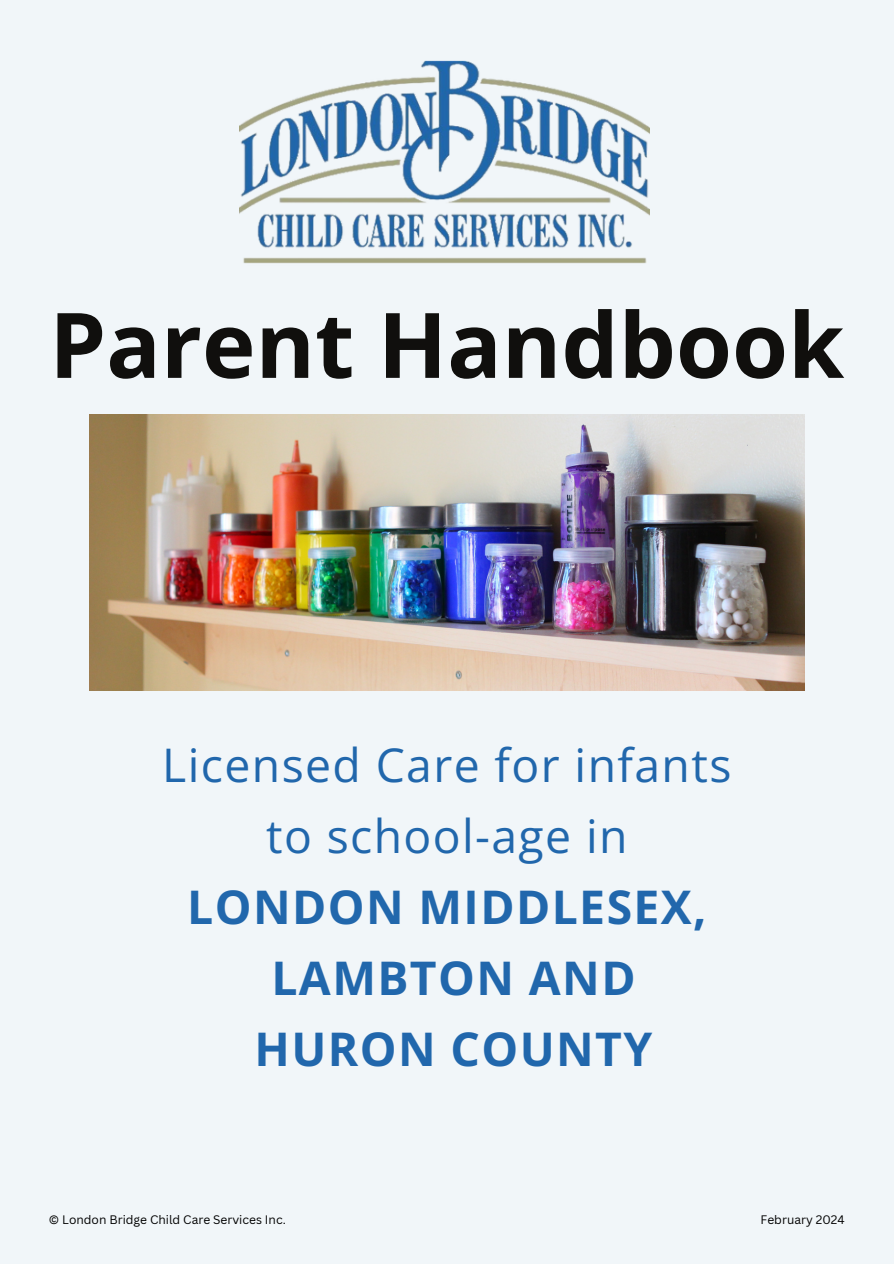
<style>
.page{position:relative;width:894px;height:1264px;background:#fff}
.page>*{position:absolute;margin:0;border:0;box-sizing:border-box;transform-origin:0 0}
.t1{font:700 90.45px "Open Sans";color:#100f0d}
.t2{font:700 46.35px/70.8px "Open Sans";letter-spacing:.03em;color:#2167ac;text-align:center}
.t3{font:12px "Canva Sans";color:#000}
.s1{font-weight:400}
</style>
<div class="page">
<div style="left:0;top:0;width:893px;height:1263px;background:#f1f6f9"></div>
<img style="left:239px;top:60px;width:410px;height:204px">
<img style="left:89px;top:414px;width:715px;height:276px">
<p class="t1" style="left:49px;top:281px;width:796px">Parent Handbook</p>
<h2 class="t2" style="left:162px;top:729px;width:570px"><span class="s1">Licensed Care for infants to school-age in<br></span>LONDON MIDDLESEX,<br>LAMBTON AND<br>HURON COUNTY</h2>
<p class="t3" style="left:49px;top:1211px;width:238px">© London Bridge Child Care Services Inc.</p>
<p class="t3" style="left:760px;top:1211px;width:85px">February 2024</p>
</div>
